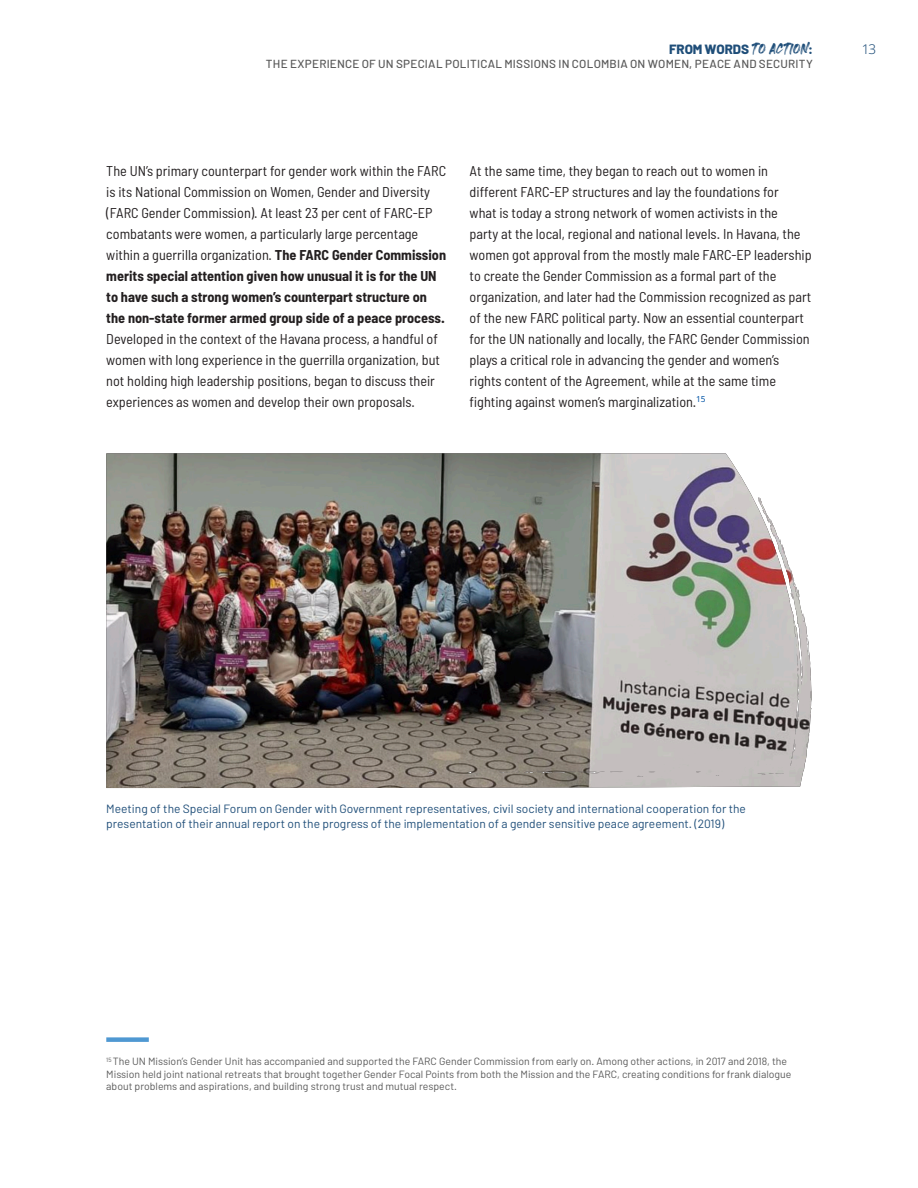
<style>
.page{position:relative;width:918px;height:1188px;background:#fff}
.page>*{position:absolute;margin:0;border:0;box-sizing:border-box;transform-origin:0 0}
.t1{font:semi-condensed 14.25px/21px "Barlow";color:#231f20}
.t2{font:300 13.5px "Noto Sans";color:#1f4e79}
.t3{font:800 13.35px "Barlow";letter-spacing:-.005em;color:#1f4e79}
.t4{font:12px/14.4px "Barlow";color:#1f4e79}
.t5{font:500 11.7px "Barlow";letter-spacing:.02em;color:#595959}
.t6{font:10.5px/12.6px "Barlow";color:#595959}
.s1{font-family:"Heaters";font-weight:400;font-size:21.75px}
.s2{font-weight:700}
</style>
<div class="page">
<div style="left:106px;top:1037px;width:43px;height:5px;background:#4f98d2"></div>
<img style="left:106px;top:453px;width:706px;height:335px">
<p class="t3" style="left:669px;top:40px;width:145px">FROM WORDS <span class="s1">TO ACTION</span>:</p>
<p class="t2" style="left:862px;top:39px;width:16px">13</p>
<p class="t5" style="left:266px;top:57px;width:549px">THE EXPERIENCE OF UN SPECIAL POLITICAL MISSIONS IN COLOMBIA ON WOMEN, PEACE AND SECURITY</p>
<p class="t1" style="left:106px;top:160px;width:341px">The UN’s primary counterpart for gender work within the FARC is its National Commission on Women, Gender and Diversity (FARC Gender Commission). At least 23 per cent of FARC-EP combatants were women, a particularly large percentage within a guerrilla organization. <span class="s2">The FARC Gender Commission merits special attention given how unusual it is for the UN to have such a strong women’s counterpart structure on the non-state former armed group side of a peace process.</span></p>
<p class="t1" style="left:106px;top:328px;width:335px">Developed in the context of the Havana process, a handful of women with long experience in the guerrilla organization, but not holding high leadership positions, began to discuss their experiences as women and develop their own proposals.</p>
<p class="t1" style="left:470px;top:160px;width:344px">At the same time, they began to reach out to women in different FARC-EP structures and lay the foundations for<br>what is today a strong network of women activists in the<br>party at the local, regional and national levels. In Havana, the women got approval from the mostly male FARC-EP leadership to create the Gender Commission as a formal part of the organization, and later had the Commission recognized as part of the new FARC political party. Now an essential counterpart for the UN nationally and locally, the FARC Gender Commission plays a critical role in advancing the gender and women’s rights content of the Agreement, while at the same time fighting against women’s marginalization.<sup>15</sup></p>
<p class="t4" style="left:106px;top:801px;width:641px">Meeting of the Special Forum on Gender with Government representatives, civil society and international cooperation for the presentation of their annual report on the progress of the implementation of a gender sensitive peace agreement. (2019)</p>
<p class="t6" style="left:106px;top:1055px;width:687px"><sup>15</sup> The UN Mission’s Gender Unit has accompanied and supported the FARC Gender Commission from early on. Among other actions, in 2017 and 2018, the<br>Mission held joint national retreats that brought together Gender Focal Points from both the Mission and the FARC, creating conditions for frank dialogue about problems and aspirations, and building strong trust and mutual respect.</p>
</div>
